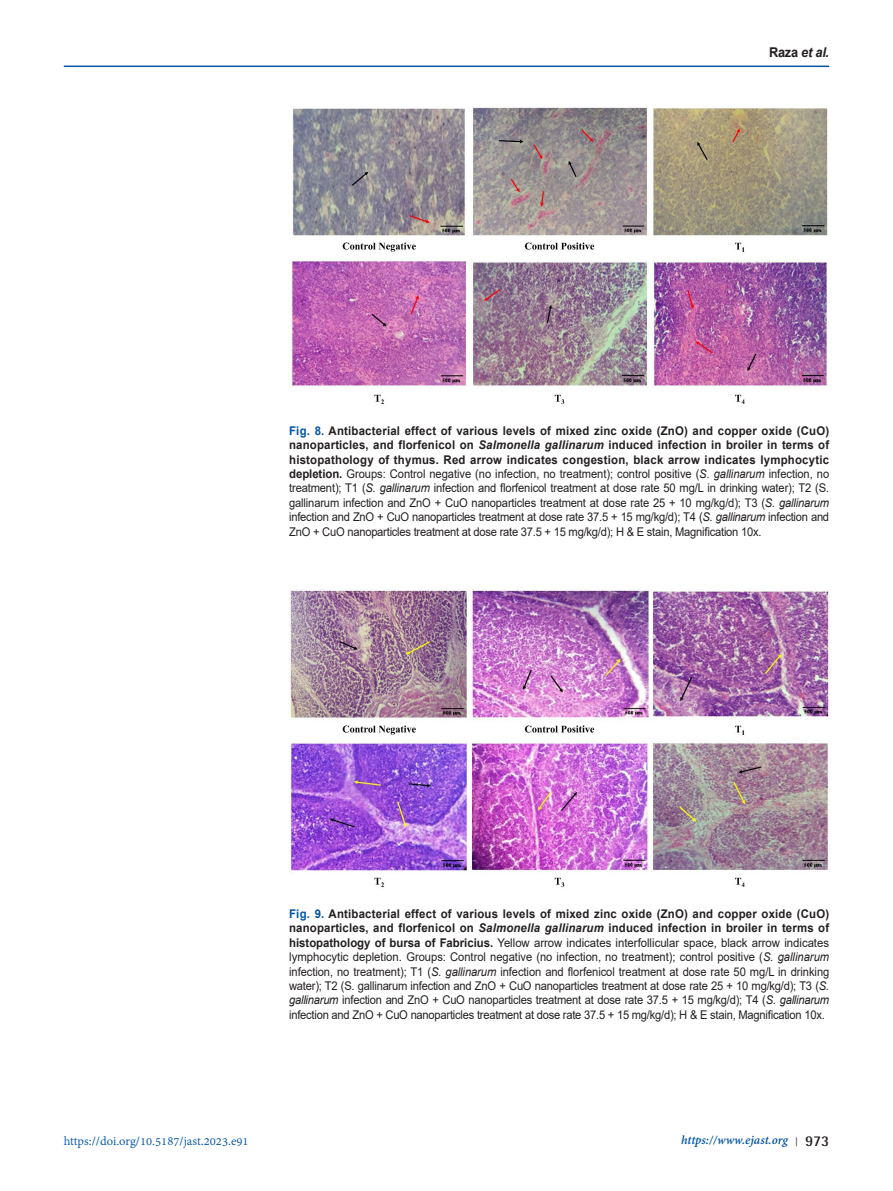
<style>
.page{position:relative;width:893px;height:1191px;background:#fff}
.page>*{position:absolute;margin:0;border:0;box-sizing:border-box;transform-origin:0 0}
.t1{font:13.5px "Adobe Devanagari";color:#0154a6}
.t2{font:italic 700 13.5px "Adobe Devanagari";color:#0154a6}
.t3{font:italic 700 13.5px "Arial";color:#231f20;scale:.95 1}
.t4{font:12px/14.4px "Arial";letter-spacing:-.02em;color:#231f20;text-align:justify;scale:.95 1}
.t5{font:12px/14.4px "Arial";letter-spacing:-.02em;color:#231f20;text-align:justify;scale:.93 1}
.s1{font-style:normal}
.s2{font-weight:700;color:#0154a6}
.s3{font-weight:700}
.s4{font-weight:700;font-style:italic}
.s5{font-style:italic}
.s6{font-family:"Shonar Bangla";font-style:normal;font-size:12px;color:#231f20}
.s7{font-family:"Rotis Semi Sans Std";font-style:normal;font-size:15px;color:#231f20}
</style>
<div class="page">
<hr style="left:64px;top:66px;width:765px;height:1px;background:#0154a6">
<img style="left:292px;top:107px;width:536px;height:298px">
<img style="left:289px;top:590px;width:540px;height:298px">
<p class="t3" style="left:769px;top:43px;width:65px"><span class="s1">Raza</span> et al.</p>
<p class="t5" style="left:289px;top:423px;width:582px"><span class="s2">Fig. 8.</span> <span class="s3">Antibacterial effect of various levels of mixed zinc oxide (ZnO) and copper oxide (CuO) nanoparticles, and florfenicol on</span> <span class="s4">Salmonella gallinarum</span> <span class="s3">induced infection in broiler in terms of histopathology of thymus. Red arrow indicates congestion, black arrow indicates lymphocytic depletion.</span> Groups: Control negative (no infection, no treatment); control positive (<span class="s5">S. gallinarum</span> infection, no treatment); T1 (<span class="s5">S. gallinarum</span> infection and florfenicol treatment at dose rate 50 mg/L in drinking water); T2 (S. gallinarum infection and ZnO + CuO nanoparticles treatment at dose rate 25 + 10 mg/kg/d); T3 (<span class="s5">S. gallinarum </span>infection and ZnO + CuO nanoparticles treatment at dose rate 37.5 + 15 mg/kg/d); T4 (<span class="s5">S. gallinarum</span> infection and ZnO + CuO nanoparticles treatment at dose rate 37.5 + 15 mg/kg/d); H &amp; E stain, Magnification 10x.</p>
<p class="t4" style="left:289px;top:906px;width:570px"><span class="s2">Fig. 9.</span> <span class="s3">Antibacterial effect of various levels of mixed zinc oxide (ZnO) and copper oxide (CuO) nanoparticles, and florfenicol on</span> <span class="s4">Salmonella gallinarum</span> <span class="s3">induced infection in broiler in terms of histopathology of bursa of Fabricius.</span> Yellow arrow indicates interfollicular space, black arrow indicates lymphocytic depletion. Groups: Control negative (no infection, no treatment); control positive (<span class="s5">S. gallinarum </span>infection, no treatment); T1 (<span class="s5">S. gallinarum</span> infection and florfenicol treatment at dose rate 50 mg/L in drinking water); T2 (S. gallinarum infection and ZnO + CuO nanoparticles treatment at dose rate 25 + 10 mg/kg/d); T3 (<span class="s5">S. gallinarum</span> infection and ZnO + CuO nanoparticles treatment at dose rate 37.5 + 15 mg/kg/d); T4 (<span class="s5">S. gallinarum </span>infection and ZnO + CuO nanoparticles treatment at dose rate 37.5 + 15 mg/kg/d); H &amp; E stain, Magnification 10x.</p>
<p class="t1" style="left:64px;top:1133px;width:186px">https://doi.org/10.5187/jast.2023.e91</p>
<p class="t2" style="left:681px;top:1132px;width:150px">https://www.ejast.org <span class="s6">|</span> <span class="s7">973</span></p>
</div>
